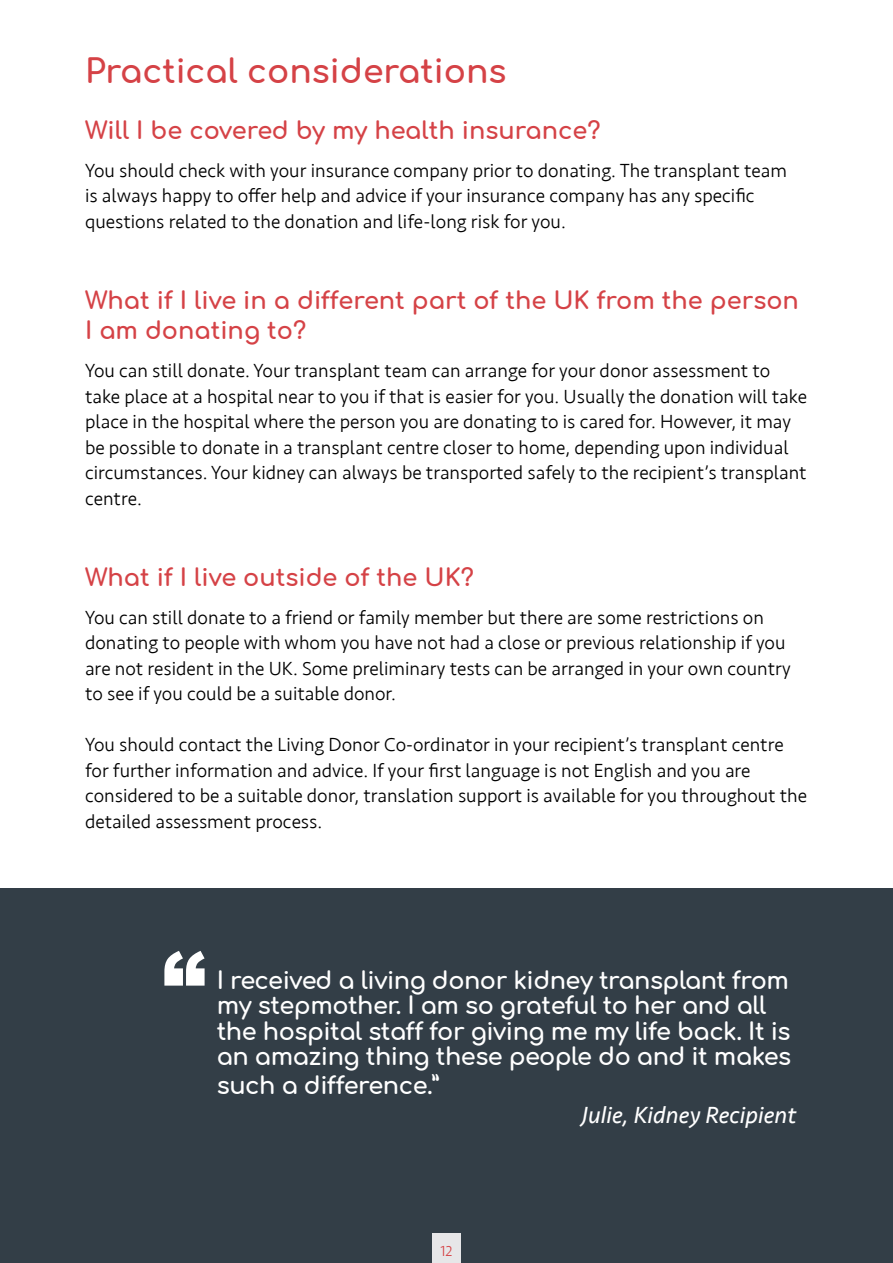
<style>
.page{position:relative;width:893px;height:1263px;background:#fff}
.page>*{position:absolute;margin:0;border:0;box-sizing:border-box;transform-origin:0 0}
.t1{font:700 33px "Comfortaa";color:#d54246}
.t2{font:700 24px/25.5px "Comfortaa";letter-spacing:-.02em;color:#fff}
.t3{font:700 24px/30px "Comfortaa";color:#d54246}
.t4{font:italic 24px "Seravek";color:#fff}
.t5{font:300 19.5px/25.5px "Seravek";color:#000}
.t6{font:300 15px "Seravek";color:#d54246}
</style>
<div class="page">
<div style="left:0;top:889px;width:893px;height:374px;background:#333e47"></div>
<svg style="left:164px;top:951px;width:41px;height:34px"></svg>
<div style="left:432px;top:1234px;width:29px;height:29px;background:#e7e6e8"></div>
<h1 class="t1" style="left:85px;top:41px;width:423px">Practical considerations</h1>
<p class="t3" style="left:85px;top:111px;width:517px">Will I be covered by my health insurance?</p>
<p class="t5" style="left:85px;top:158px;width:703px">You should check with your insurance company prior to donating. The transplant team is always happy to offer help and advice if your insurance company has any specific questions related to the donation and life-long risk for you.</p>
<p class="t3" style="left:85px;top:282px;width:715px">What if I live in a different part of the UK from the person<br>I am donating to?</p>
<p class="t5" style="left:85px;top:358px;width:723px">You can still donate. Your transplant team can arrange for your donor assessment to take place at a hospital near to you if that is easier for you. Usually the donation will take place in the hospital where the person you are donating to is cared for. However, it may be possible to donate in a transplant centre closer to home, depending upon individual circumstances. Your kidney can always be transported safely to the recipient’s transplant centre.</p>
<p class="t3" style="left:85px;top:558px;width:390px">What if I live outside of the UK?</p>
<p class="t5" style="left:85px;top:605px;width:707px">You can still donate to a friend or family member but there are some restrictions on donating to people with whom you have not had a close or previous relationship if you are not resident in the UK. Some preliminary tests can be arranged in your own country to see if you could be a suitable donor.</p>
<p class="t5" style="left:85px;top:732px;width:724px">You should contact the Living Donor Co-ordinator in your recipient’s transplant centre for further information and advice. If your first language is not English and you are considered to be a suitable donor, translation support is available for you throughout the detailed assessment process.</p>
<p class="t2" style="left:217px;top:964px;width:576px">I received a living donor kidney transplant from my stepmother. I am so grateful to her and all the hospital staff for giving me my life back. It is an amazing thing these people do and it makes</p>
<p class="t2" style="left:217px;top:1069px;width:224px">such a difference.”</p>
<p class="t4" style="left:582px;top:1096px;width:216px">Julie, Kidney Recipient</p>
<p class="t6" style="left:440px;top:1242px;width:13px">12</p>
</div>
